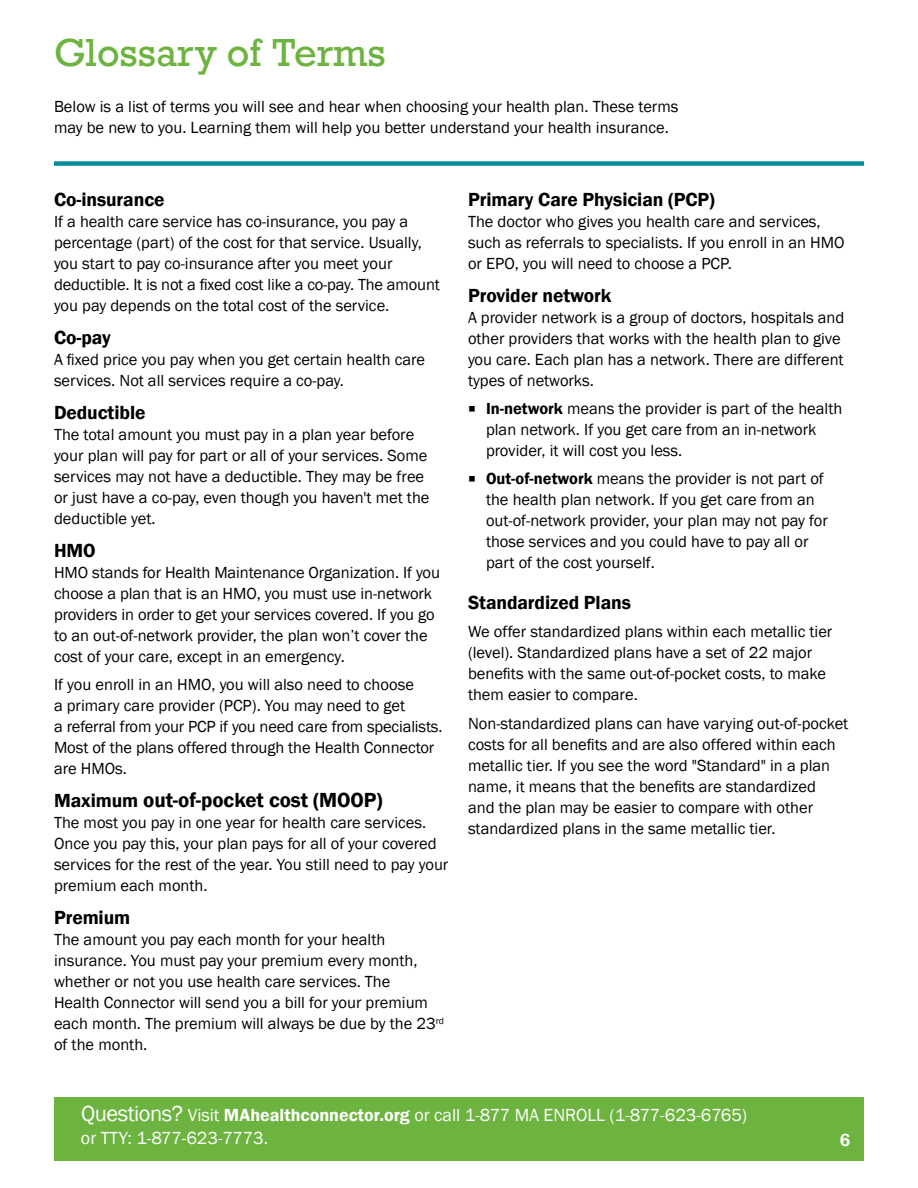
<style>
.page{position:relative;width:918px;height:1188px;background:#fff}
.page>*{position:absolute;margin:0;border:0;box-sizing:border-box;transform-origin:0 0}
.t1{font:36.75px "Rockwell";letter-spacing:-.005em;color:#6cb33f}
.t2{font:600 21px "Franklin Gothic";letter-spacing:-.005em;color:#000}
.t3{font:600 19.5px "Franklin Gothic";letter-spacing:-.005em;color:#000}
.t4{font:18px/23.9px "Franklin Gothic";color:#fff}
.t5{font:600 18px "Franklin Gothic";color:#fff}
.t6{font:16.5px/21px "Franklin Gothic";color:#000}
.s1{font-size:19.5px}
.s2{font-weight:600}
.s3{font-size:22.5px}
</style>
<div class="page">
<div style="left:54px;top:161px;width:810px;height:5px;background:#008c99"></div>
<div style="left:54px;top:1097px;width:810px;height:64px;background:#6cb33f"></div>
<h1 class="t1" style="left:54px;top:30px;width:334px">Glossary of Terms</h1>
<p class="t6" style="left:54px;top:96px;width:626px">Below is a list of terms you will see and hear when choosing your health plan. These terms may be new to you. Learning them will help you better understand your health insurance.</p>
<p class="t3" style="left:54px;top:187px;width:112px">Co-insurance</p>
<p class="t6" style="left:54px;top:211px;width:387px">If a health care service has co-insurance, you pay a percentage (part) of the cost for that service. Usually, you start to pay co-insurance after you meet your deductible. It is not a fixed cost like a co-pay. The amount you pay depends on the total cost of the service.</p>
<p class="t3" style="left:54px;top:325px;width:58px">Co-pay</p>
<p class="t6" style="left:54px;top:349px;width:373px">A fixed price you pay when you get certain health care services. Not all services require a co-pay.</p>
<p class="t3" style="left:54px;top:400px;width:93px">Deductible</p>
<p class="t6" style="left:54px;top:424px;width:377px">The total amount you must pay in a plan year before your plan will pay for part or all of your services. Some services may not have a deductible. They may be free or just have a co-pay, even though you haven't met the deductible yet.</p>
<p class="t3" style="left:54px;top:538px;width:43px">HMO</p>
<p class="t6" style="left:54px;top:562px;width:388px">HMO stands for Health Maintenance Organization. If you choose a plan that is an HMO, you must use in-network providers in order to get your services covered. If you go to an out-of-network provider, the plan won’t cover the cost of your care, except in an emergency.</p>
<p class="t6" style="left:54px;top:675px;width:390px">If you enroll in an HMO, you will also need to choose<br>a primary care provider (PCP). You may need to get<br>a referral from your PCP if you need care from specialists.<br>Most of the plans offered through the Health Connector are HMOs.</p>
<p class="t2" style="left:54px;top:787px;width:330px"><span class="s1">Maximum</span> out-of-pocket cost (MOOP)</p>
<p class="t6" style="left:54px;top:813px;width:396px">The most you pay in one year for health care services.<br>Once you pay this, your plan pays for all of your covered services for the rest of the year. You still need to pay your premium each month.</p>
<p class="t3" style="left:54px;top:906px;width:78px">Premium</p>
<p class="t6" style="left:54px;top:930px;width:392px">The amount you pay each month for your health insurance. You must pay your premium every month, whether or not you use health care services. The<br>Health Connector will send you a bill for your premium each month. The premium will always be due by the 23<sup>rd </sup>of the month.</p>
<p class="t3" style="left:468px;top:187px;width:249px">Primary Care Physician (PCP)</p>
<p class="t6" style="left:468px;top:211px;width:378px">The doctor who gives you health care and services, such as referrals to specialists. If you enroll in an HMO or EPO, you will need to choose a PCP.</p>
<p class="t3" style="left:468px;top:283px;width:145px">Provider network</p>
<p class="t6" style="left:468px;top:307px;width:378px">A provider network is a group of doctors, hospitals and other providers that works with the health plan to give you care. Each plan has a network. There are different types of networks.</p>
<p class="t6" style="left:486px;top:399px;width:358px"><span class="s2">In-network</span> means the provider is part of the health plan network. If you get care from an in-network provider, it will cost you less.</p>
<p class="t6" style="left:486px;top:468px;width:343px"><span class="s2">Out-of-network</span> means the provider is not part of the health plan network. If you get care from an out-of-network provider, your plan may not pay for those services and you could have to pay all or part of the cost yourself.</p>
<p class="t3" style="left:468px;top:591px;width:164px">Standardized Plans</p>
<p class="t6" style="left:468px;top:621px;width:366px">We offer standardized plans within each metallic tier (level). Standardized plans have a set of 22 major benefits with the same out-of-pocket costs, to make them easier to compare.</p>
<p class="t6" style="left:468px;top:713px;width:382px">Non-standardized plans can have varying out-of-pocket costs for all benefits and are also offered within each metallic tier. If you see the word "Standard" in a plan name, it means that the benefits are standardized<br>and the plan may be easier to compare with other standardized plans in the same metallic tier.</p>
<p class="t4" style="left:81px;top:1103px;width:668px"><span class="s3">Questions?</span> Visit <span class="s2">MAhealthconnector.org</span> or call 1-877 MA ENROLL (1-877-623-6765) or TTY: 1-877-623-7773.</p>
<p class="t5" style="left:840px;top:1129px;width:12px">6</p>
</div>
